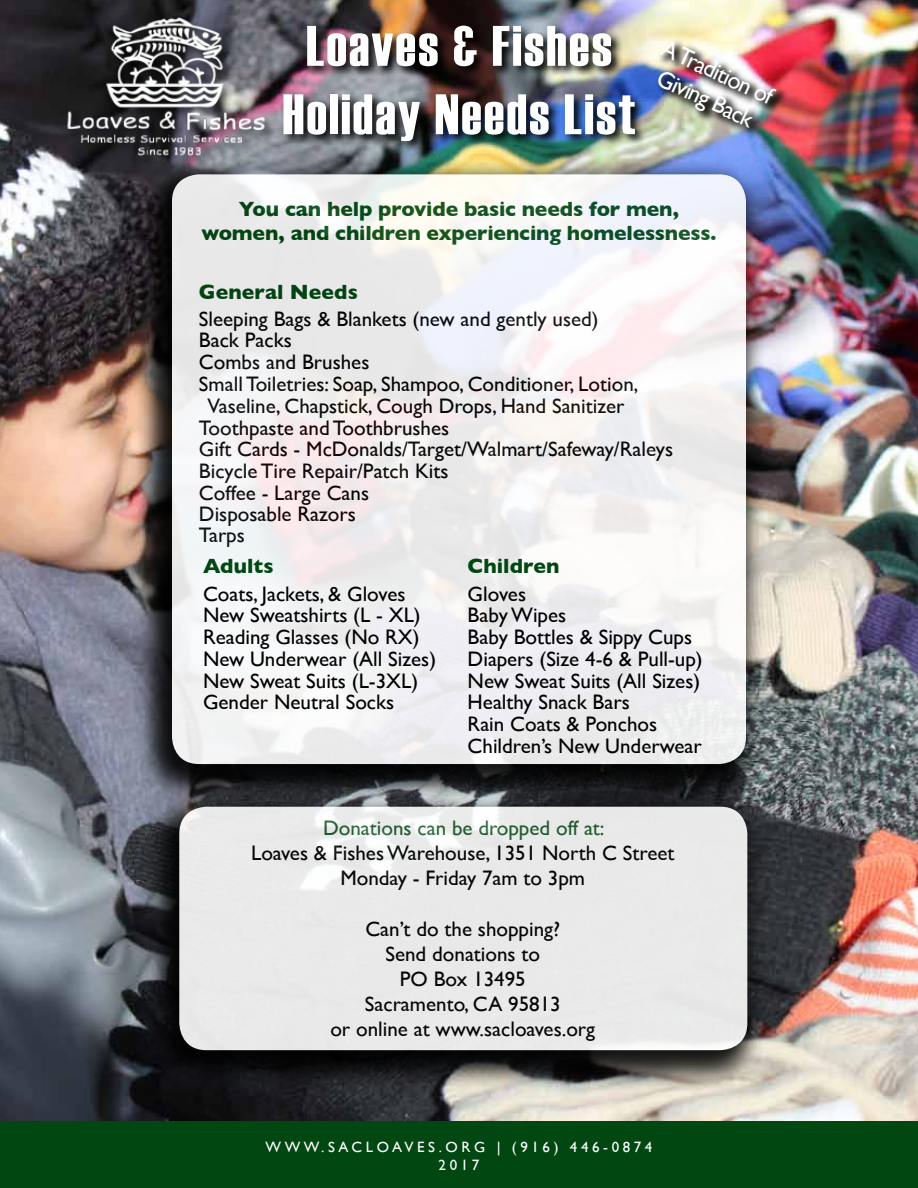
<style>
.page{position:relative;width:918px;height:1188px;background:#fff}
.page>*{position:absolute;margin:0;border:0;box-sizing:border-box;transform-origin:0 0}
.t1{font:57px/68.4px "Haettenschweiler";letter-spacing:.04em;color:#fff;text-align:center}
.t2{font:24px/28.8px "Gill Sans";color:#fff;text-align:center}
.t3{font:21px/21.8px "Gill Sans";color:#000;text-align:center}
.t4{font:700 21px/24px "Gill Sans";letter-spacing:-.005em;color:#004712;text-align:center}
.t5{font:21px "Gill Sans";color:#216030}
.t6{font:15px/18px "Gill Sans";letter-spacing:.24em;color:#fff;text-align:center}
</style>
<div class="page">
<img style="left:0;top:0;width:918px;height:1121px">
<div style="left:0;top:1121px;width:918px;height:67px;background:#004712"></div>
<img style="left:134px;top:157px;width:632px;height:648px">
<div style="left:172px;top:174px;width:574px;height:590px;background:linear-gradient(to right,#efeeee,#f5f3f4);border-radius:27px"></div>
<svg style="left:141px;top:789px;width:627px;height:302px"></svg>
<div style="left:179px;top:807px;width:568px;height:243px;background:#e9e9ea;border-radius:27px"></div>
<div style="left:66px;top:15px;width:210px;height:151px;background:#000;opacity:.75"></div>
<img style="left:52px;top:17px;width:228px;height:142px">
<img style="left:281px;top:23px;width:366px;height:130px">
<div style="left:655px;top:40px;width:134px;height:101px;background:#000;opacity:.82"></div>
<h1 class="t1" style="left:283px;top:9px;width:355px">Loaves &amp; Fishes<br>Holiday Needs List</h1>
<p class="t2" style="left:669px;top:34px;width:122px;rotate:25deg">A Tradition of<br>Giving Back</p>
<p class="t4" style="left:201px;top:196px;width:517px">You can help provide basic needs for men, women, and children experiencing homelessness.</p>
<p class="t4" style="left:199px;top:279px;width:160px">General Needs</p>
<p class="t3" style="left:199px;top:308px;width:401px">Sleeping Bags &amp; Blankets (new and gently used)</p>
<p class="t3" style="left:199px;top:329px;width:94px">Back Packs</p>
<p class="t3" style="left:199px;top:351px;width:172px">Combs and Brushes</p>
<p class="t3" style="left:199px;top:373px;width:441px">Small Toiletries: Soap, Shampoo, Conditioner, Lotion,</p>
<p class="t3" style="left:208px;top:395px;width:418px">Vaseline, Chapstick, Cough Drops, Hand Sanitizer</p>
<p class="t3" style="left:199px;top:416px;width:252px">Toothpaste and Toothbrushes</p>
<p class="t3" style="left:199px;top:438px;width:476px">Gift Cards - McDonalds/Target/Walmart/Safeway/Raleys</p>
<p class="t3" style="left:199px;top:460px;width:251px">Bicycle Tire Repair/Patch Kits</p>
<p class="t3" style="left:199px;top:482px;width:172px">Coffee - Large Cans</p>
<p class="t3" style="left:199px;top:503px;width:158px">Disposable Razors</p>
<p class="t3" style="left:199px;top:524px;width:47px">Tarps</p>
<p class="t4" style="left:203px;top:554px;width:72px">Adults</p>
<p class="t3" style="left:203px;top:583px;width:235px;text-align:left">Coats, Jackets, &amp; Gloves<br>New Sweatshirts (L - XL)<br>Reading Glasses (No RX)<br>New Underwear (All Sizes)<br>New Sweat Suits (L-3XL)<br>Gender Neutral Socks</p>
<p class="t4" style="left:468px;top:554px;width:93px">Children</p>
<p class="t3" style="left:468px;top:582px;width:237px;text-align:left">Gloves<br>Baby Wipes<br>Baby Bottles &amp; Sippy Cups<br>Diapers (Size 4-6 &amp; Pull-up)<br>New Sweat Suits (All Sizes)<br>Healthy Snack Bars<br>Rain Coats &amp; Ponchos<br>Children’s New Underwear</p>
<p class="t5" style="left:323px;top:815px;width:283px">Donations can be dropped off at:</p>
<p class="t3" style="left:251px;top:840px;width:425px;line-height:25.2px">Loaves &amp; Fishes Warehouse, 1351 North C Street<br>Monday - Friday 7am to 3pm</p>
<p class="t3" style="left:330px;top:916px;width:266px;line-height:25.2px">Can’t do the shopping?<br>Send donations to<br>PO Box 13495<br>Sacramento, CA 95813<br>or online at www.sacloaves.org</p>
<p class="t6" style="left:265px;top:1138px;width:388px">WWW.SACLOAVES.ORG | (916) 446-0874<br>2017</p>
</div>
